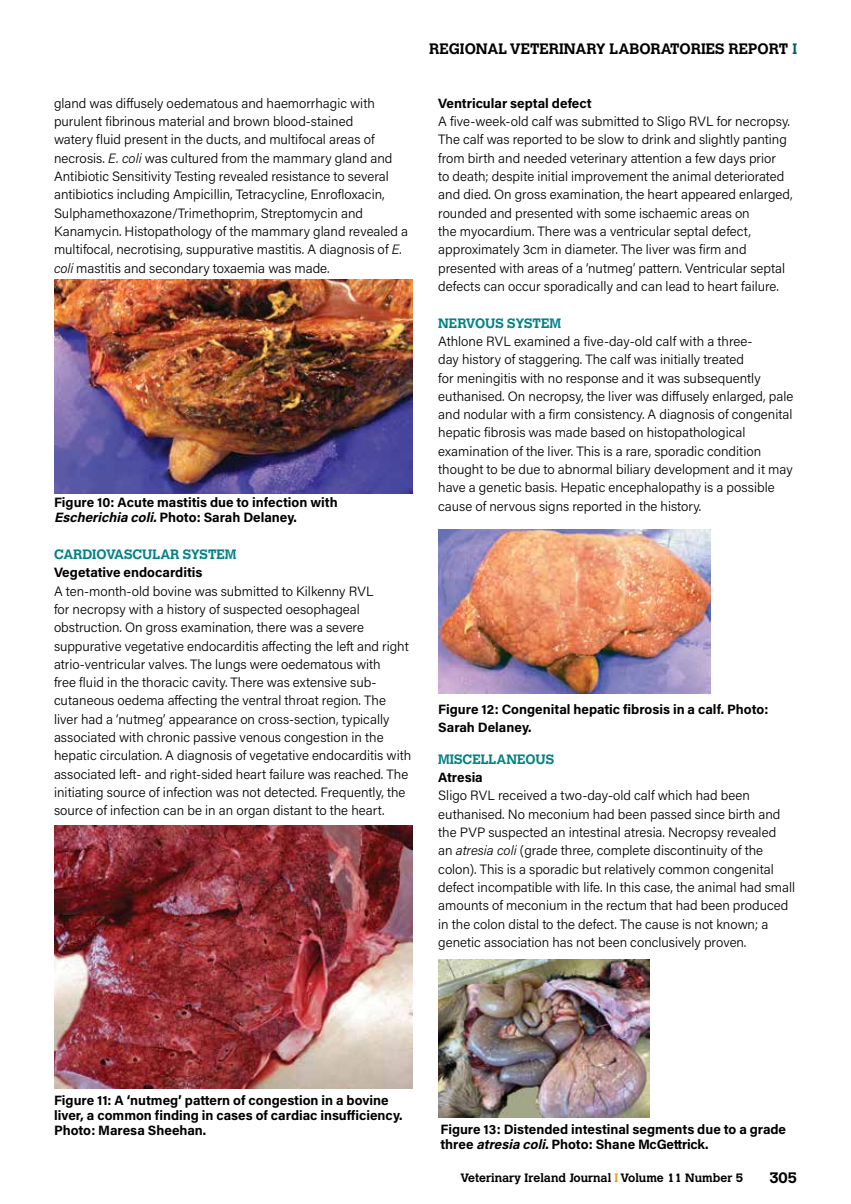
<style>
.page{position:relative;width:851px;height:1204px;background:#fff}
.page>*{position:absolute;margin:0;border:0;box-sizing:border-box;transform-origin:0 0}
.t1{font:700 15px "Calvert";color:#000}
.t2{font:300 13.5px/18.3px "Acumin Pro";color:#000}
.t3{font:700 13.5px/15px "Acumin Pro";color:#000}
.t4{font:700 13.5px "Calvert";color:#008287}
.t5{font:700 12px "Calvert";color:#000}
.s1{font-style:italic}
.s2{color:#006468}
.s3{color:#f8981d}
</style>
<div class="page">
<img style="left:54px;top:279px;width:358px;height:214px">
<img style="left:54px;top:825px;width:358px;height:263px">
<img style="left:438px;top:529px;width:272px;height:164px">
<img style="left:438px;top:959px;width:211px;height:158px">
<p class="t2" style="left:54px;top:93px;width:355px">gland was diffusely oedematous and haemorrhagic with purulent fibrinous material and brown blood-stained<br>watery fluid present in the ducts, and multifocal areas of necrosis. <span class="s1">E. coli</span> was cultured from the mammary gland and Antibiotic Sensitivity Testing revealed resistance to several antibiotics including Ampicillin, Tetracycline, Enrofloxacin, Sulphamethoxazone/Trimethoprim, Streptomycin and Kanamycin. Histopathology of the mammary gland revealed a multifocal, necrotising, suppurative mastitis. A diagnosis of <span class="s1">E. coli</span> mastitis and secondary toxaemia was made.</p>
<p class="t3" style="left:54px;top:494px;width:285px">Figure 10: Acute mastitis due to infection with<br><span class="s1">Escherichia coli.</span>Photo: Sarah Delaney.</p>
<p class="t4" style="left:54px;top:545px;width:184px">CARDIOVASCULAR SYSTEM</p>
<p class="t3" style="left:54px;top:564px;width:150px">Vegetative endocarditis</p>
<p class="t2" style="left:54px;top:581px;width:359px">A ten-month-old bovine was submitted to Kilkenny RVL<br>for necropsy with a history of suspected oesophageal obstruction. On gross examination, there was a severe suppurative vegetative endocarditis affecting the left and right atrio-ventricular valves. The lungs were oedematous with<br>free fluid in the thoracic cavity. There was extensive sub&shy;cutaneous oedema affecting the ventral throat region. The liver had a ‘nutmeg’ appearance on cross-section, typically associated with chronic passive venous congestion in the hepatic circulation. A diagnosis of vegetative endocarditis with associated left- and right-sided heart failure was reached. The initiating source of infection was not detected. Frequently, the source of infection can be in an organ distant to the heart.</p>
<p class="t1" style="left:429px;top:39px;width:369px">REGIONAL VETERINARY LABORATORIES REPORT <span class="s2">I</span></p>
<p class="t3" style="left:438px;top:95px;width:155px">Ventricular septal defect</p>
<p class="t2" style="left:438px;top:112px;width:356px">A five-week-old calf was submitted to Sligo RVL for necropsy.<br>The calf was reported to be slow to drink and slightly panting from birth and needed veterinary attention a few days prior<br>to death; despite initial improvement the animal deteriorated and died. On gross examination, the heart appeared enlarged, rounded and presented with some ischaemic areas on<br>the myocardium. There was a ventricular septal defect, approximately 3cm in diameter. The liver was firm and presented with areas of a ‘nutmeg’ pattern. Ventricular septal defects can occur sporadically and can lead to heart failure.</p>
<p class="t4" style="left:438px;top:314px;width:124px">NERVOUS SYSTEM</p>
<p class="t2" style="left:438px;top:331px;width:356px">Athlone RVL examined a five-day-old calf with a three-<br>day history of staggering. The calf was initially treated<br>for meningitis with no response and it was subsequently euthanised. On necropsy, the liver was diffusely enlarged, pale and nodular with a firm consistency. A diagnosis of congenital hepatic fibrosis was made based on histopathological examination of the liver. This is a rare, sporadic condition thought to be due to abnormal biliary development and it may have a genetic basis. Hepatic encephalopathy is a possible cause of nervous signs reported in the history.</p>
<p class="t3" style="left:438px;top:699px;width:332px;line-height:18.3px">Figure 12: Congenital hepatic fibrosis in a calf. Photo:<br>Sarah Delaney.</p>
<p class="t4" style="left:438px;top:750px;width:118px">MISCELLANEOUS</p>
<p class="t3" style="left:438px;top:769px;width:46px">Atresia</p>
<p class="t2" style="left:438px;top:785px;width:358px">Sligo RVL received a two-day-old calf which had been euthanised. No meconium had been passed since birth and the PVP suspected an intestinal atresia. Necropsy revealed<br>an <span class="s1">atresia coli</span> (grade three, complete discontinuity of the colon). This is a sporadic but relatively common congenital defect incompatible with life. In this case, the animal had small amounts of meconium in the rectum that had been produced in the colon distal to the defect. The cause is not known; a genetic association has not been conclusively proven.</p>
<p class="t3" style="left:54px;top:1092px;width:350px">Figure 11: A ‘nutmeg’ pattern of congestion in a bovine liver, a common finding in cases of cardiac insufficiency.<br>Photo: Maresa Sheehan.</p>
<p class="t3" style="left:440px;top:1120px;width:347px">Figure 13: Distended intestinal segments due to a grade three <span class="s1">atresia coli.</span>Photo: Shane McGettrick.</p>
<p class="t5" style="left:460px;top:1169px;width:284px">Veterinary Ireland Journal <span class="s3">I</span> Volume 11 Number 5</p>
<p class="t1" style="left:769px;top:1168px;width:29px">305</p>
</div>
